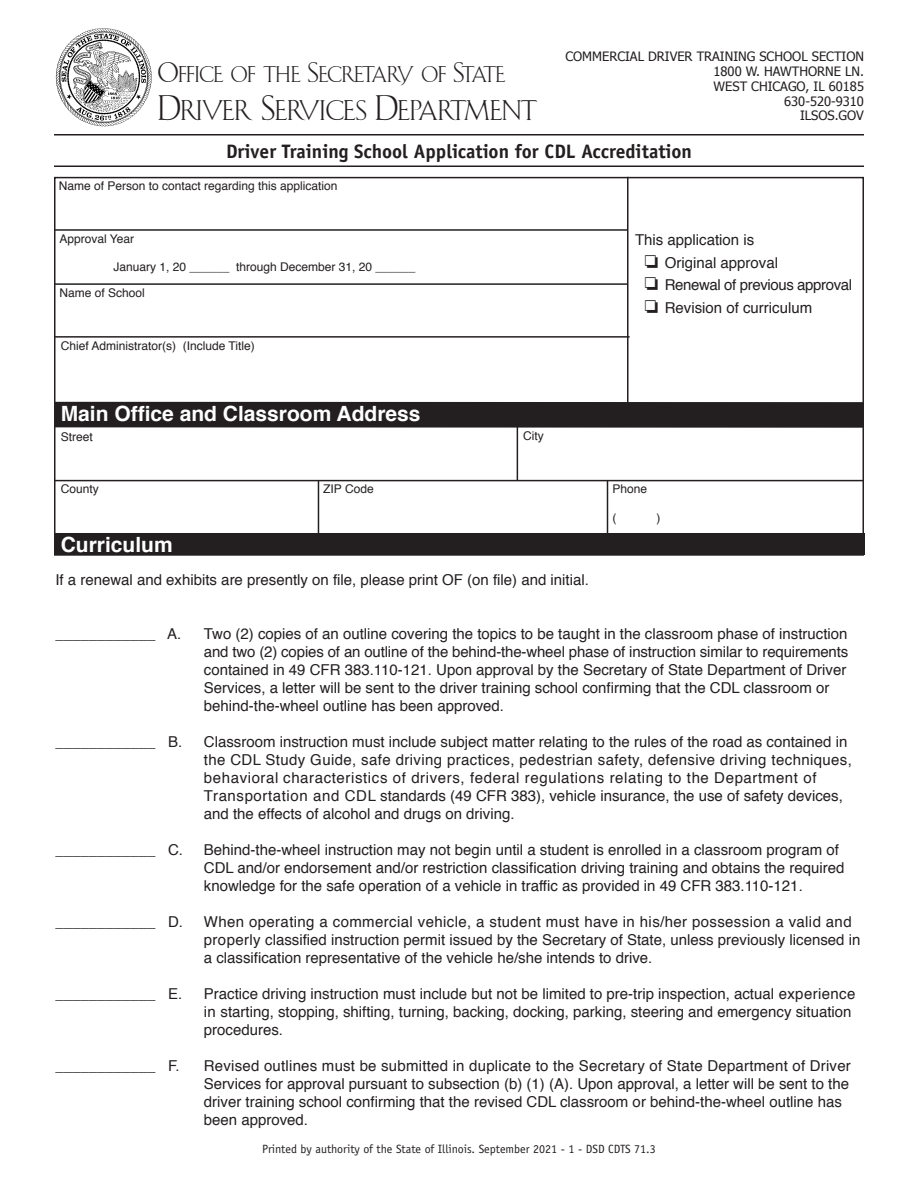
<style>
.page{position:relative;width:918px;height:1188px;background:#fff}
.page>*{position:absolute;margin:0;border:0;box-sizing:border-box;transform-origin:0 0}
.t1{font:30px "Bauer Text Initials";letter-spacing:-.015em;color:#231f20}
.t2{font:24px "Bauer Text Initials";letter-spacing:-.015em;color:#231f20}
.t3{font:700 21px "Helvetica";color:#fff}
.t4{font:700 19.5px "Officina Sans";color:#231f20}
.t5{font:15px/18px "Helvetica";color:#231f20}
.t6{font:15px/18px "Helvetica";letter-spacing:.025em;color:#231f20}
.t7{font:12.9px/14.9px "Tahoma";color:#231f20;text-align:right}
.t8{font:12px/25.5px "Helvetica";color:#231f20}
.t9{font:12px "Officina Sans";color:#231f20}
.s1{font-family:"MS Gothic";font-size:18px}
</style>
<div class="page">
<img style="left:55px;top:28px;width:97px;height:99px">
<hr style="left:54px;top:134px;width:810px;height:2px;background:#231f20">
<hr style="left:54px;top:166px;width:810px;height:1px;background:#231f20">
<hr style="left:627px;top:177px;width:1px;height:236px;background:#231f20">
<hr style="left:54px;top:229px;width:574px;height:2px;background:#231f20">
<hr style="left:54px;top:283px;width:574px;height:2px;background:#231f20">
<hr style="left:55px;top:336px;width:575px;height:2px;background:#231f20">
<hr style="left:54px;top:480px;width:810px;height:1px;background:#231f20">
<hr style="left:517px;top:426px;width:1px;height:55px;background:#231f20">
<hr style="left:607px;top:480px;width:1px;height:55px;background:#231f20">
<hr style="left:318px;top:481px;width:1px;height:54px;background:#231f20">
<div style="left:55px;top:402px;width:809px;height:26px;background:#231f20"></div>
<div style="left:55px;top:533px;width:810px;height:22px;background:#231f20"></div>
<p class="t7" style="left:565px;top:49px;width:300px">COMMERCIAL DRIVER TRAINING SCHOOL SECTION<br>1800 W. HAWTHORNE LN.<br>WEST CHICAGO, IL 60185<br>630-520-9310<br>ILSOS.GOV</p>
<h2 class="t2" style="left:157px;top:60px;width:349px">Office of the Secretary of State</h2>
<h1 class="t1" style="left:157px;top:92px;width:381px">Driver Services Department</h1>
<h3 class="t4" style="left:226px;top:144px;width:467px">Driver Training School Application for CDL Accreditation</h3>
<p class="t8" style="left:59px;top:174px;width:280px">Name of Person to contact regarding this application</p>
<p class="t8" style="left:59px;top:227px;width:76px">Approval Year</p>
<p class="t8" style="left:59px;top:255px;width:358px;text-indent:54px">January 1, 20 ______ through December 31, 20 ______<br>Name of School</p>
<p class="t8" style="left:61px;top:334px;width:196px">Chief Administrator(s) (Include Title)</p>
<h3 class="t3" style="left:61px;top:405px;width:361px">Main Office and Classroom Address</h3>
<p class="t8" style="left:61px;top:425px;width:34px">Street</p>
<p class="t8" style="left:523px;top:424px;width:22px">City</p>
<p class="t5" style="left:643px;top:229px;width:211px;line-height:22.8px;text-indent:-8px">This application is<br><span class="s1">❏</span> Original approval<br><span class="s1">❏</span> Renewal of previous approval <span class="s1">❏</span> Revision of curriculum</p>
<p class="t8" style="left:61px;top:477px;width:40px">County</p>
<p class="t8" style="left:323px;top:477px;width:52px">ZIP Code</p>
<p class="t8" style="left:612px;top:477px;width:36px">Phone</p>
<p class="t8" style="left:612px;top:506px;width:5px">(</p>
<p class="t8" style="left:656px;top:506px;width:5px">)</p>
<h3 class="t3" style="left:61px;top:535px;width:114px">Curriculum</h3>
<p class="t5" style="left:55px;top:572px;width:535px">If a renewal and exhibits are presently on file, please print OF (on file) and initial.</p>
<p class="t5" style="left:55px;top:626px;width:127px">____________ A.</p>
<p class="t5" style="left:204px;top:626px;width:646px">Two (2) copies of an outline covering the topics to be taught in the classroom phase of instruction and two (2) copies of an outline of the behind-the-wheel phase of instruction similar to requirements contained in 49 CFR 383.110-121. Upon approval by the Secretary of State Department of Driver Services, a letter will be sent to the driver training school confirming that the CDL classroom or behind-the-wheel outline has been approved.</p>
<p class="t5" style="left:55px;top:734px;width:128px">____________ B.</p>
<p class="t6" style="left:204px;top:734px;width:650px">Classroom instruction must include subject matter relating to the rules of the road as contained in the CDL Study Guide, safe driving practices, pedestrian safety, defensive driving techniques, behavioral characteristics of drivers, federal regulations relating to the Department of Transportation and CDL standards (49 CFR 383), vehicle insurance, the use of safety devices, and the effects of alcohol and drugs on driving.</p>
<p class="t5" style="left:55px;top:842px;width:129px">____________ C.</p>
<p class="t5" style="left:204px;top:842px;width:642px">Behind-the-wheel instruction may not begin until a student is enrolled in a classroom program of<br>CDL and/or endorsement and/or restriction classification driving training and obtains the required knowledge for the safe operation of a vehicle in traffic as provided in 49 CFR 383.110-121.</p>
<p class="t5" style="left:55px;top:914px;width:129px">____________ D.</p>
<p class="t5" style="left:204px;top:914px;width:658px">When operating a commercial vehicle, a student must have in his/her possession a valid and properly classified instruction permit issued by the Secretary of State, unless previously licensed in a classification representative of the vehicle he/she intends to drive.</p>
<p class="t5" style="left:55px;top:986px;width:128px">____________ E.</p>
<p class="t5" style="left:204px;top:986px;width:653px">Practice driving instruction must include but not be limited to pre-trip inspection, actual experience in starting, stopping, shifting, turning, backing, docking, parking, steering and emergency situation procedures.</p>
<p class="t5" style="left:55px;top:1058px;width:126px">____________ F.</p>
<p class="t5" style="left:204px;top:1058px;width:649px">Revised outlines must be submitted in duplicate to the Secretary of State Department of Driver Services for approval pursuant to subsection (b) (1) (A). Upon approval, a letter will be sent to the driver training school confirming that the revised CDL classroom or behind-the-wheel outline has been approved.</p>
<p class="t9" style="left:262px;top:1145px;width:395px">Printed by authority of the State of Illinois. September 2021 - 1 - DSD CDTS 71.3</p>
</div>
